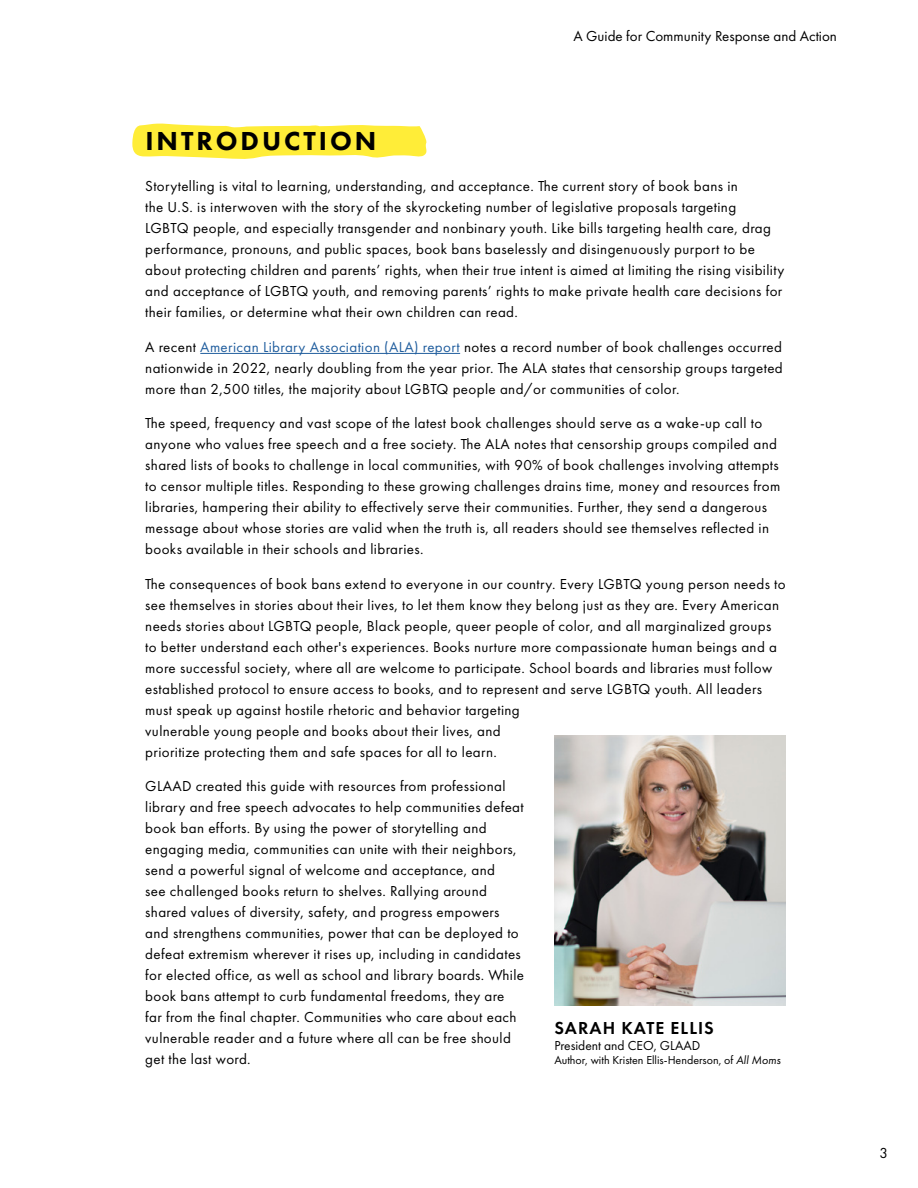
<style>
.page{position:relative;width:918px;height:1188px;background:#fff}
.page>*{position:absolute;margin:0;border:0;box-sizing:border-box;transform-origin:0 0}
.t1{font:800 27px "Futura PT";letter-spacing:.11em;color:#000}
.t2{font:600 18px "Futura PT";letter-spacing:.06em;color:#000}
.t3{font:15px/21px "Futura PT";letter-spacing:.025em;color:#000}
.t4{font:15px "Futura PT";color:#000}
.t5{font:13.5px "Futura PT";color:#000}
.t6{font:12px "Futura PT";color:#000}
.s1{color:#215e9e}
.s2{font-style:italic}
</style>
<div class="page">
<svg style="left:132px;top:123px;width:294px;height:36px;background:#ffef57"></svg>
<hr style="left:200px;top:353px;width:260px;height:1px;background:#215e9e">
<img style="left:554px;top:735px;width:232px;height:270px">
<p class="t4" style="left:573px;top:28px;width:265px">A Guide for Community Response and Action</p>
<h1 class="t1" style="left:145px;top:124px;width:233px">INTRODUCTION</h1>
<p class="t3" style="left:145px;top:176px;width:641px">Storytelling is vital to learning, understanding, and acceptance. The current story of book bans in<br>the U.S. is interwoven with the story of the skyrocketing number of legislative proposals targeting<br>LGBTQ people, and especially transgender and nonbinary youth. Like bills targeting health care, drag performance, pronouns, and public spaces, book bans baselessly and disingenuously purport to be about protecting children and parents’ rights, when their true intent is aimed at limiting the rising visibility and acceptance of LGBTQ youth, and removing parents’ rights to make private health care decisions for their families, or determine what their own children can read.</p>
<p class="t3" style="left:145px;top:336px;width:639px;text-align:justify">A recent <span class="s1">American Library Association (ALA) report</span> notes a record number of book challenges occurred nationwide in 2022, nearly doubling from the year prior. The ALA states that censorship groups targeted more than 2,500 titles, the majority about LGBTQ people and/or communities of color.</p>
<p class="t3" style="left:145px;top:413px;width:637px">The speed, frequency and vast scope of the latest book challenges should serve as a wake-up call to anyone who values free speech and a free society. The ALA notes that censorship groups compiled and shared lists of books to challenge in local communities, with 90% of book challenges involving attempts to censor multiple titles. Responding to these growing challenges drains time, money and resources from libraries, hampering their ability to effectively serve their communities. Further, they send a dangerous message about whose stories are valid when the truth is, all readers should see themselves reflected in books available in their schools and libraries.</p>
<p class="t3" style="left:145px;top:573px;width:642px">The consequences of book bans extend to everyone in our country. Every LGBTQ young person needs to see themselves in stories about their lives, to let them know they belong just as they are. Every American needs stories about LGBTQ people, Black people, queer people of color, and all marginalized groups to better understand each other's experiences. Books nurture more compassionate human beings and a more successful society, where all are welcome to participate. School boards and libraries must follow established protocol to ensure access to books, and to represent and serve LGBTQ youth. All leaders must speak up against hostile rhetoric and behavior targeting<br>vulnerable young people and books about their lives, and<br>prioritize protecting them and safe spaces for all to learn.</p>
<p class="t3" style="left:145px;top:776px;width:380px">GLAAD created this guide with resources from professional library and free speech advocates to help communities defeat book ban efforts. By using the power of storytelling and engaging media, communities can unite with their neighbors, send a powerful signal of welcome and acceptance, and<br>see challenged books return to shelves. Rallying around shared values of diversity, safety, and progress empowers and strengthens communities, power that can be deployed to defeat extremism wherever it rises up, including in candidates for elected office, as well as school and library boards. While book bans attempt to curb fundamental freedoms, they are far from the final chapter. Communities who care about each vulnerable reader and a future where all can be free should get the last word.</p>
<p class="t2" style="left:554px;top:1017px;width:161px">SARAH KATE ELLIS</p>
<p class="t5" style="left:554px;top:1038px;width:147px">President and CEO, GLAAD</p>
<p class="t6" style="left:554px;top:1053px;width:228px">Author, with Kristen Ellis-Henderson, of <span class="s2">All Moms</span></p>
<p class="t3" style="left:879px;top:1142px;width:10px">3</p>
</div>
